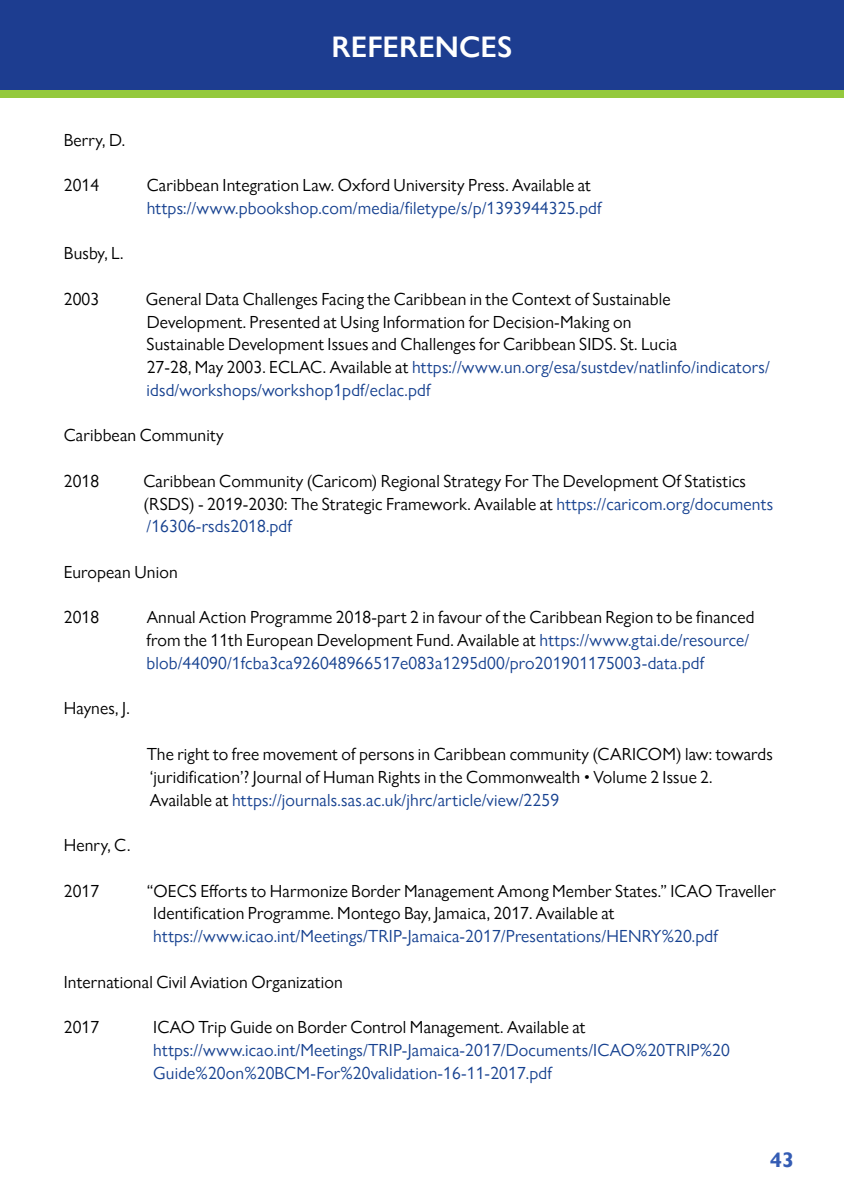
<style>
.page{position:relative;width:844px;height:1191px;background:#fff}
.page>*{position:absolute;margin:0;border:0;box-sizing:border-box;transform-origin:0 0}
.t1{font:600 29.75px "Gill Sans Nova";color:#fff}
.t2{font:700 21px "Gill Sans Nova";color:#345cb4}
.t3{font:17.5px/22.8px "Gill Sans Nova";letter-spacing:.01em;color:#000}
.t4{font:17.5px/22.8px "Gill Sans Nova";letter-spacing:.01em;color:#164190}
.s1{color:#164190}
</style>
<div class="page">
<div style="left:0;top:0;width:843px;height:91px;background:#1d3d90"></div>
<div style="left:0;top:91px;width:843px;height:7px;background:#94c93d"></div>
<h1 class="t1" style="left:331px;top:29px;width:182px">REFERENCES</h1>
<p class="t3" style="left:64px;top:128px;width:63px">Berry, D.</p>
<p class="t3" style="left:64px;top:173px;width:37px">2014</p>
<p class="t3" style="left:147px;top:173px;width:445px">Caribbean Integration Law. Oxford University Press. Available at</p>
<p class="t4" style="left:147px;top:196px;width:456px">https://www.pbookshop.com/media/filetype/s/p/1393944325.pdf</p>
<p class="t3" style="left:64px;top:242px;width:61px">Busby, L.</p>
<p class="t3" style="left:64px;top:287px;width:37px">2003</p>
<p class="t3" style="left:146px;top:287px;width:625px">General Data Challenges Facing the Caribbean in the Context of Sustainable Development. Presented at Using Information for Decision-Making on<br>Sustainable Development Issues and Challenges for Caribbean SIDS. St. Lucia<br>27-28, May 2003. ECLAC. Available at <span class="s1">https://www.un.org/esa/sustdev/natlinfo/indicators/ idsd/workshops/workshop1pdf/eclac.pdf</span></p>
<p class="t3" style="left:64px;top:424px;width:161px">Caribbean Community</p>
<p class="t3" style="left:64px;top:469px;width:37px">2018</p>
<p class="t3" style="left:143px;top:469px;width:631px">Caribbean Community (Caricom) Regional Strategy For The Development Of Statistics (RSDS) - 2019-2030: The Strategic Framework. Available at <span class="s1">https://caricom.org/documents /16306-rsds2018.pdf</span></p>
<p class="t3" style="left:64px;top:560px;width:115px">European Union</p>
<p class="t3" style="left:64px;top:606px;width:37px">2018</p>
<p class="t3" style="left:146px;top:606px;width:609px">Annual Action Programme 2018-part 2 in favour of the Caribbean Region to be financed from the 11th European Development Fund. Available at <span class="s1">https://www.gtai.de/resource/ blob/44090/1fcba3ca926048966517e083a1295d00/pro201901175003-data.pdf</span></p>
<p class="t3" style="left:64px;top:697px;width:68px">Haynes, J.</p>
<p class="t3" style="left:147px;top:742px;width:627px">The right to free movement of persons in Caribbean community (CARICOM) law: towards ‘juridification’? Journal of Human Rights in the Commonwealth • Volume 2 Issue 2.<br>Available at <span class="s1">https://journals.sas.ac.uk/jhrc/article/view/2259</span></p>
<p class="t3" style="left:64px;top:833px;width:68px">Henry, C.</p>
<p class="t3" style="left:64px;top:879px;width:37px">2017</p>
<p class="t3" style="left:153px;top:879px;width:624px;text-indent:-7px">“OECS Efforts to Harmonize Border Management Among Member States.” ICAO Traveller<br>Identification Programme. Montego Bay, Jamaica, 2017. Available at</p>
<p class="t4" style="left:153px;top:924px;width:566px">https://www.icao.int/Meetings/TRIP-Jamaica-2017/Presentations/HENRY%20.pdf</p>
<p class="t3" style="left:64px;top:970px;width:280px">International Civil Aviation Organization</p>
<p class="t3" style="left:64px;top:1015px;width:37px">2017</p>
<p class="t3" style="left:153px;top:1015px;width:433px">ICAO Trip Guide on Border Control Management. Available at</p>
<p class="t4" style="left:153px;top:1038px;width:578px">https://www.icao.int/Meetings/TRIP-Jamaica-2017/Documents/ICAO%20TRIP%20<br>Guide%20on%20BCM-For%20validation-16-11-2017.pdf</p>
<p class="t2" style="left:770px;top:1147px;width:25px">43</p>
</div>
